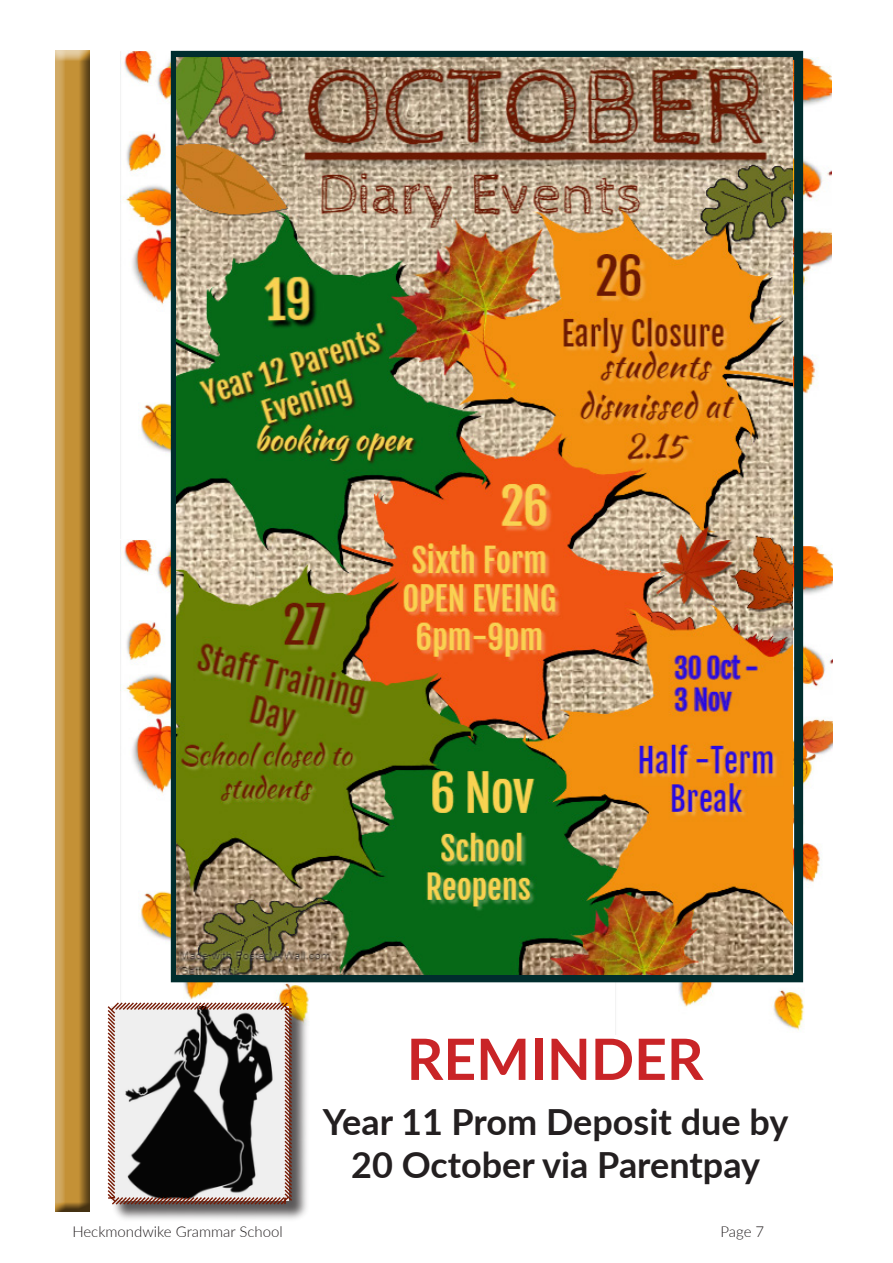
<style>
.page{position:relative;width:893px;height:1263px;background:#fff}
.page>*{position:absolute;margin:0;border:0;box-sizing:border-box;transform-origin:0 0}
.t1{font:700 57px "Lato";color:#c92427}
.t2{font:700 36px/43.2px "Lato";color:#231f20;text-align:center}
.t3{font:300 15px "Lato";color:#231f20}
</style>
<div class="page">
<div style="left:49px;top:51px;width:41px;height:1162px;background:#231f20;opacity:.75"></div>
<img style="left:120px;top:51px;width:217px;height:954px">
<img style="left:803px;top:57px;width:28px;height:489px">
<img style="left:616px;top:546px;width:217px;height:485px">
<div style="left:171px;top:51px;width:632px;height:931px;border:9px solid #002d2e"></div>
<img style="left:176px;top:57px;width:617px;height:918px">
<div style="left:110px;top:1005px;width:200px;height:218px;background:#231f20;opacity:.75"></div>
<svg style="left:107px;top:1001px;width:187px;height:205px"></svg>
<p class="t1" style="left:407px;top:1017px;width:298px">REMINDER</p>
<p class="t2" style="left:323px;top:1099px;width:467px">Year 11 Prom Deposit due by<br>20 October via Parentpay</p>
<p class="t3" style="left:72px;top:1221px;width:212px">Heckmondwike Grammar School</p>
<p class="t3" style="left:720px;top:1221px;width:45px">Page 7</p>
</div>
